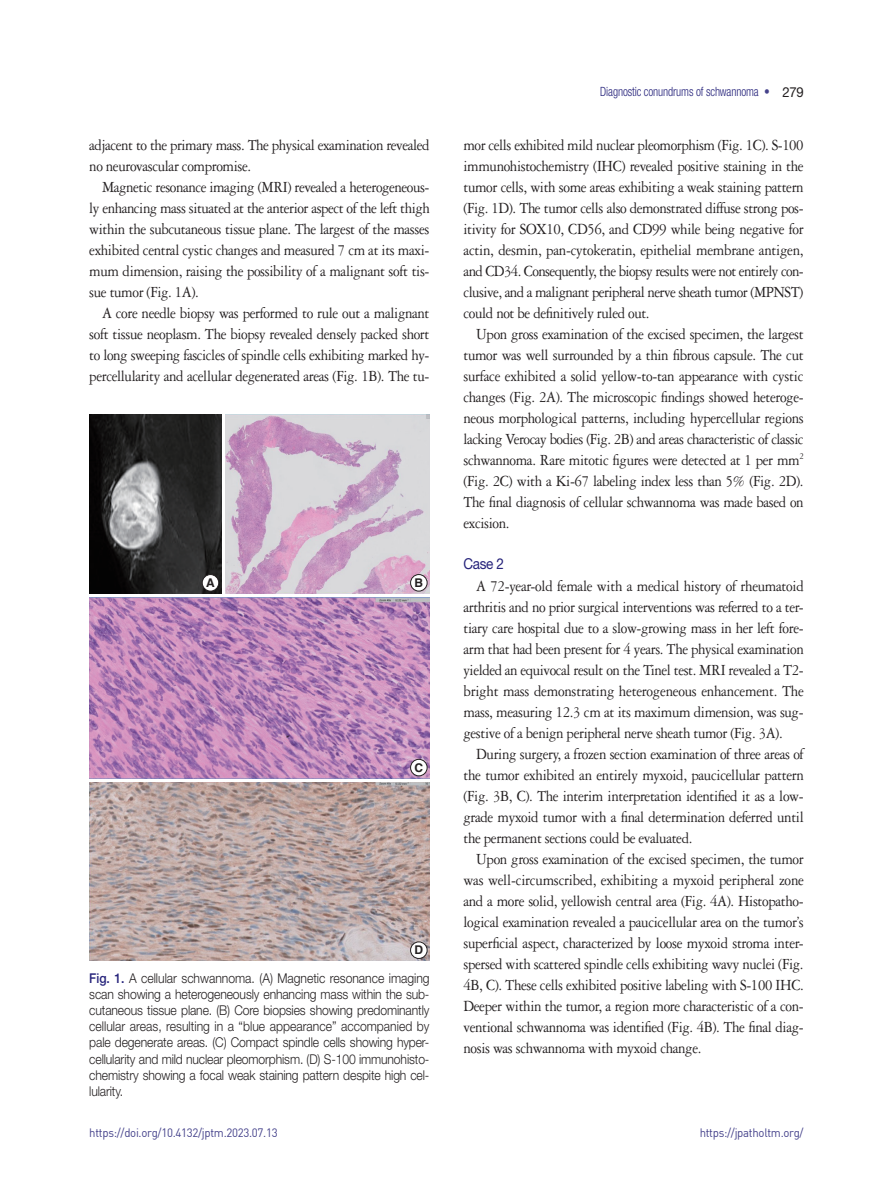
<style>
.page{position:relative;width:893px;height:1191px;background:#fff}
.page>*{position:absolute;margin:0;border:0;box-sizing:border-box;transform-origin:0 0}
.t1{font:16.5px/21px "Garamond 3 LT Std";letter-spacing:-.025em;color:#231f20;text-align:justify;scale:.9 1}
.t2{font:15px "Helvetica Neue LT Std";color:#26237b;scale:.9 1}
.t3{font:300 13.5px/16.2px "Helvetica Neue LT Std";letter-spacing:-.01em;color:#231f20;text-align:justify;scale:.9 1}
.t4{font:300 condensed 12.75px "Helvetica Neue LT Std";letter-spacing:-.01em;color:#26237b;scale:.9 1}
.t5{font:12px "Dinreg";letter-spacing:-.025em;color:#45428b;scale:.95 1}
.t6{font:700 12px "Helvetica LT Std";color:#231f20}
.s1{font-weight:500;color:#26237b}
.s2{color:#45428b}
.s3{font-weight:400;font-stretch:normal;font-size:13.8px;color:#231f20}
</style>
<div class="page">
<img style="left:225px;top:415px;width:204px;height:178px">
<img style="left:89px;top:598px;width:340px;height:180px">
<img style="left:89px;top:782px;width:340px;height:178px">
<img style="left:89px;top:415px;width:132px;height:178px">
<div style="left:202px;top:574px;width:17px;height:17px;background:#fff;border-radius:50%"></div>
<div style="left:202px;top:574px;width:17px;height:17px;border:1px solid #231f20;border-radius:50%"></div>
<div style="left:411px;top:574px;width:16px;height:17px;background:#fff;border-radius:50%"></div>
<div style="left:410px;top:574px;width:17px;height:17px;border:1px solid #231f20;border-radius:50%"></div>
<div style="left:411px;top:759px;width:16px;height:17px;background:#fff;border-radius:50%"></div>
<div style="left:410px;top:759px;width:17px;height:17px;border:1px solid #231f20;border-radius:50%"></div>
<div style="left:411px;top:942px;width:16px;height:16px;background:#fff;border-radius:50%"></div>
<div style="left:410px;top:941px;width:17px;height:17px;border:1px solid #231f20;border-radius:50%"></div>
<p class="t1" style="left:89px;top:134px;width:379px">adjacent to the primary mass. The physical examination revealed no neurovascular compromise.</p>
<p class="t1" style="left:89px;top:176px;width:380px;text-indent:13px">Magnetic resonance imaging (MRI) revealed a heterogeneous&shy;ly enhancing mass situated at the anterior aspect of the left thigh within the subcutaneous tissue plane. The largest of the masses exhibited central cystic changes and measured 7 cm at its maxi&shy;mum dimension, raising the possibility of a malignant soft tis&shy;sue tumor (Fig. 1A).</p>
<p class="t1" style="left:89px;top:302px;width:379px;text-indent:13px">A core needle biopsy was performed to rule out a malignant soft tissue neoplasm. The biopsy revealed densely packed short to long sweeping fascicles of spindle cells exhibiting marked hy&shy;percellularity and acellular degenerated areas (Fig. 1B). The tu-</p>
<p class="t6" style="left:206px;top:575px;width:10px">A</p>
<p class="t6" style="left:414px;top:575px;width:10px">B</p>
<p class="t6" style="left:414px;top:760px;width:10px">C</p>
<p class="t6" style="left:414px;top:942px;width:10px">D</p>
<p class="t3" style="left:89px;top:969px;width:380px"><span class="s1">Fig. 1.</span> A cellular schwannoma. (A) Magnetic resonance imaging scan showing a heterogeneously enhancing mass within the sub&shy;cutaneous tissue plane. (B) Core biopsies showing predominantly cellular areas, resulting in a “blue appearance” accompanied by pale degenerate areas. (C) Compact spindle cells showing hyper&shy;cellularity and mild nuclear pleomorphism. (D) S-100 immunohisto&shy;chemistry showing a focal weak staining pattern despite high cel&shy;lularity.</p>
<p class="t4" style="left:600px;top:84px;width:228px">Diagnostic conundrums of schwannoma <span class="s2">•</span> <span class="s3">279</span></p>
<p class="t1" style="left:463px;top:134px;width:379px">mor cells exhibited mild nuclear pleomorphism (Fig. 1C). S-100 immunohistochemistry (IHC) revealed positive staining in the tumor cells, with some areas exhibiting a weak staining pattern (Fig. 1D). The tumor cells also demonstrated diffuse strong pos&shy;itivity for SOX10, CD56, and CD99 while being negative for actin, desmin, pan-cytokeratin, epithelial membrane antigen, and CD34. Consequently, the biopsy results were not entirely con&shy;clusive, and a malignant peripheral nerve sheath tumor (MPNST) could not be definitively ruled out.</p>
<p class="t1" style="left:463px;top:323px;width:380px;text-indent:13px">Upon gross examination of the excised specimen, the largest tumor was well surrounded by a thin fibrous capsule. The cut surface exhibited a solid yellow-to-tan appearance with cystic changes (Fig. 2A). The microscopic findings showed heteroge&shy;neous morphological patterns, including hypercellular regions lacking Verocay bodies (Fig. 2B) and areas characteristic of classic schwannoma. Rare mitotic figures were detected at 1 per mm<sup>2 </sup>(Fig. 2C) with a Ki-67 labeling index less than 5% (Fig. 2D).<br>The final diagnosis of cellular schwannoma was made based on excision.</p>
<p class="t2" style="left:463px;top:554px;width:47px">Case 2</p>
<p class="t1" style="left:463px;top:575px;width:380px;text-indent:13px">A 72-year-old female with a medical history of rheumatoid arthritis and no prior surgical interventions was referred to a ter&shy;tiary care hospital due to a slow-growing mass in her left fore&shy;arm that had been present for 4 years. The physical examination yielded an equivocal result on the Tinel test. MRI revealed a T2- bright mass demonstrating heterogeneous enhancement. The mass, measuring 12.3 cm at its maximum dimension, was sug&shy;gestive of a benign peripheral nerve sheath tumor (Fig. 3A).</p>
<p class="t1" style="left:463px;top:743px;width:380px;text-indent:13px">During surgery, a frozen section examination of three areas of the tumor exhibited an entirely myxoid, paucicellular pattern (Fig. 3B, C). The interim interpretation identified it as a low&shy;grade myxoid tumor with a final determination deferred until the permanent sections could be evaluated.</p>
<p class="t1" style="left:463px;top:848px;width:380px;text-indent:13px">Upon gross examination of the excised specimen, the tumor was well-circumscribed, exhibiting a myxoid peripheral zone and a more solid, yellowish central area (Fig. 4A). Histopatho&shy;logical examination revealed a paucicellular area on the tumor’s superficial aspect, characterized by loose myxoid stroma inter&shy;spersed with scattered spindle cells exhibiting wavy nuclei (Fig.<br>4B, C). These cells exhibited positive labeling with S-100 IHC.<br>Deeper within the tumor, a region more characteristic of a con&shy;ventional schwannoma was identified (Fig. 4B). The final diag&shy;nosis was schwannoma with myxoid change.</p>
<p class="t5" style="left:89px;top:1125px;width:200px">https://doi.org/10.4132/jptm.2023.07.13</p>
<p class="t5" style="left:700px;top:1125px;width:111px">https://jpatholtm.org/</p>
</div>
